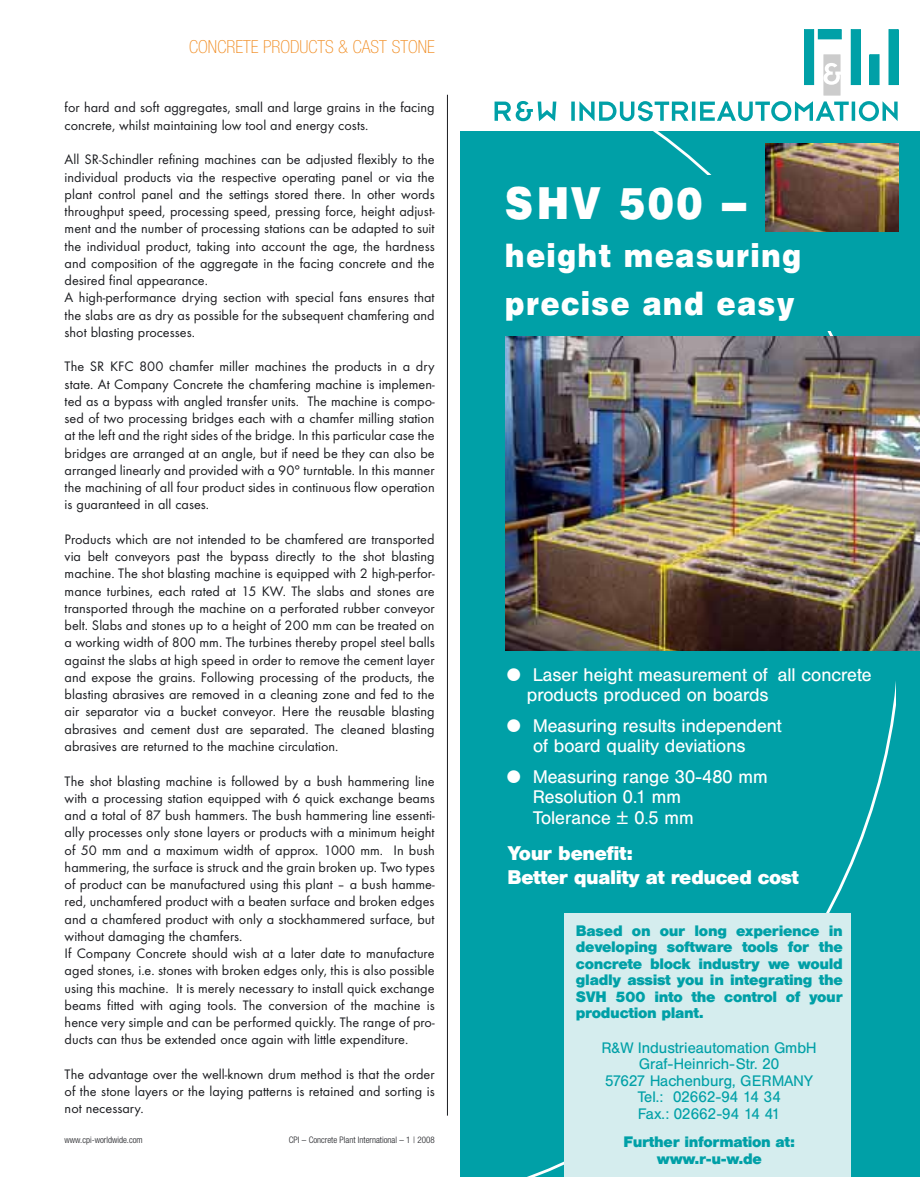
<style>
.page{position:relative;width:920px;height:1177px;background:#fff}
.page>*{position:absolute;margin:0;border:0;box-sizing:border-box;transform-origin:0 0}
.t1{font:45px "Helvetica BQ Black+NBXYXV";letter-spacing:.065em;color:#fff;scale:.9 1}
.t2{font:33px/48px "Helvetica BQ Black+NBXYXV";letter-spacing:.065em;color:#fff;scale:.9 1}
.t3{font:19.5px/24px "Helvetica BQ Bold+WYUVCB";color:#fff}
.t4{font:18px/20.2px "Helvetica BQ Roman+SBXBGP";color:#fff}
.t5{font:100 condensed 18px "Helvetica Neue";color:#f18d23}
.t6{font:15px/16.5px "Helvetica BQ Bold+WYUVCB";color:#00a0a7;text-align:justify}
.t7{font:15px/16.5px "Helvetica BQ Roman+SBXBGP";color:#00a0a7;text-align:center}
.t8{font:14.25px/17.2px "Futura T";color:#1b1c20}
.t9{font:300 condensed 9px "Helvetica Neue";color:#1b1c20}
.s1{font-size:33px}
.s2{font-family:"AG Figures+Pi BQ+CCFBLS"}
</style>
<div class="page">
<img style="left:446px;top:29px;width:474px;height:1148px">
<p class="t5" style="left:189px;top:41px;width:247px">CONCRETE PRODUCTS &amp; CAST STONE</p>
<p class="t8" style="left:65px;top:100px;width:371px">for hard and soft aggregates, small and large grains in the facing concrete, whilst maintaining low tool and energy costs.</p>
<p class="t8" style="left:65px;top:152px;width:371px">All SR-Schindler refining machines can be adjusted flexibly to the individual products via the respective operating panel or via the plant control panel and the settings stored there. In other words throughput speed, processing speed, pressing force, height adjust&shy;ment and the number of processing stations can be adapted to suit the individual product, taking into account the age, the hardness and composition of the aggregate in the facing concrete and the desired final appearance.<br>A high-performance drying section with special fans ensures that the slabs are as dry as possible for the subsequent chamfering and shot blasting processes.</p>
<p class="t8" style="left:65px;top:359px;width:371px;text-align:justify">The SR KFC 800 chamfer miller machines the products in a dry state. At Company Concrete the chamfering machine is implemen&shy;ted as a bypass with angled transfer units. The machine is compo&shy;sed of two processing bridges each with a chamfer milling station at the left and the right sides of the bridge. In this particular case the bridges are arranged at an angle, but if need be they can also be arranged linearly and provided with a 90° turntable. In this manner the machining of all four product sides in continuous flow operation is guaranteed in all cases.</p>
<p class="t8" style="left:65px;top:532px;width:371px;text-align:justify">Products which are not intended to be chamfered are transported via belt conveyors past the bypass directly to the shot blasting machine. The shot blasting machine is equipped with 2 high-perfor&shy;mance turbines, each rated at 15 KW. The slabs and stones are transported through the machine on a perforated rubber conveyor belt. Slabs and stones up to a height of 200 mm can be treated on a working width of 800 mm. The turbines thereby propel steel balls against the slabs at high speed in order to remove the cement layer and expose the grains. Following processing of the products, the blasting abrasives are removed in a cleaning zone and fed to the air separator via a bucket conveyor. Here the reusable blasting abrasives and cement dust are separated. The cleaned blasting abrasives are returned to the machine circulation.</p>
<p class="t8" style="left:65px;top:773px;width:371px">The shot blasting machine is followed by a bush hammering line with a processing station equipped with 6 quick exchange beams and a total of 87 bush hammers. The bush hammering line essenti&shy;ally processes only stone layers or products with a minimum height of 50 mm and a maximum width of approx. 1000 mm. In bush hammering, the surface is struck and the grain broken up. Two types of product can be manufactured using this plant – a bush hamme&shy;red, unchamfered product with a beaten surface and broken edges and a chamfered product with only a stockhammered surface, but without damaging the chamfers.<br>If Company Concrete should wish at a later date to manufacture aged stones, i.e. stones with broken edges only, this is also possible using this machine. It is merely necessary to install quick exchange beams fitted with aging tools. The conversion of the machine is hence very simple and can be performed quickly. The range of pro&shy;ducts can thus be extended once again with little expenditure.</p>
<p class="t8" style="left:65px;top:1066px;width:371px;text-align:justify">The advantage over the well-known drum method is that the order of the stone layers or the laying patterns is retained and sorting is not necessary.</p>
<p class="t9" style="left:65px;top:1136px;width:80px">www.cpi-worldwide.com</p>
<p class="t9" style="left:289px;top:1136px;width:147px">CPI – Concrete Plant International – 1 | 2008</p>
<h1 class="t1" style="left:505px;top:187px;width:393px">SHV 500 – <span class="s1">Block</span></h1>
<h2 class="t2" style="left:505px;top:234px;width:330px">height measuring precise and easy</h2>
<p class="t4" style="left:527px;top:666px;width:346px;text-indent:-19px"><span class="s2">X</span> Laser height measurement of all concrete products produced on boards</p>
<p class="t4" style="left:507px;top:717px;width:276px;text-align:center"><span class="s2">X</span> Measuring results independent of board quality deviations</p>
<p class="t4" style="left:533px;top:768px;width:236px;text-indent:-26px"><span class="s2">X</span> Measuring range 30-480 mm<br>Resolution 0.1 mm<br>Tolerance ± 0.5 mm</p>
<h3 class="t3" style="left:507px;top:842px;width:292px">Your benefit:<br>Better quality at reduced cost</h3>
<p class="t6" style="left:576px;top:923px;width:268px">Based on our long experience in developing software tools for the concrete block industry we would gladly assist you in integrating the SVH 500 into the control of your production plant.</p>
<p class="t7" style="left:602px;top:1040px;width:216px">R&amp;W Industrieautomation GmbH<br>Graf-Heinrich-Str. 20<br>57627 Hachenburg, GERMANY<br>Tel.: 02662-94 14 34<br>Fax.: 02662-94 14 41</p>
<p class="t6" style="left:623px;top:1135px;width:173px;text-align:center">Further information at: www.r-u-w.de</p>
</div>
